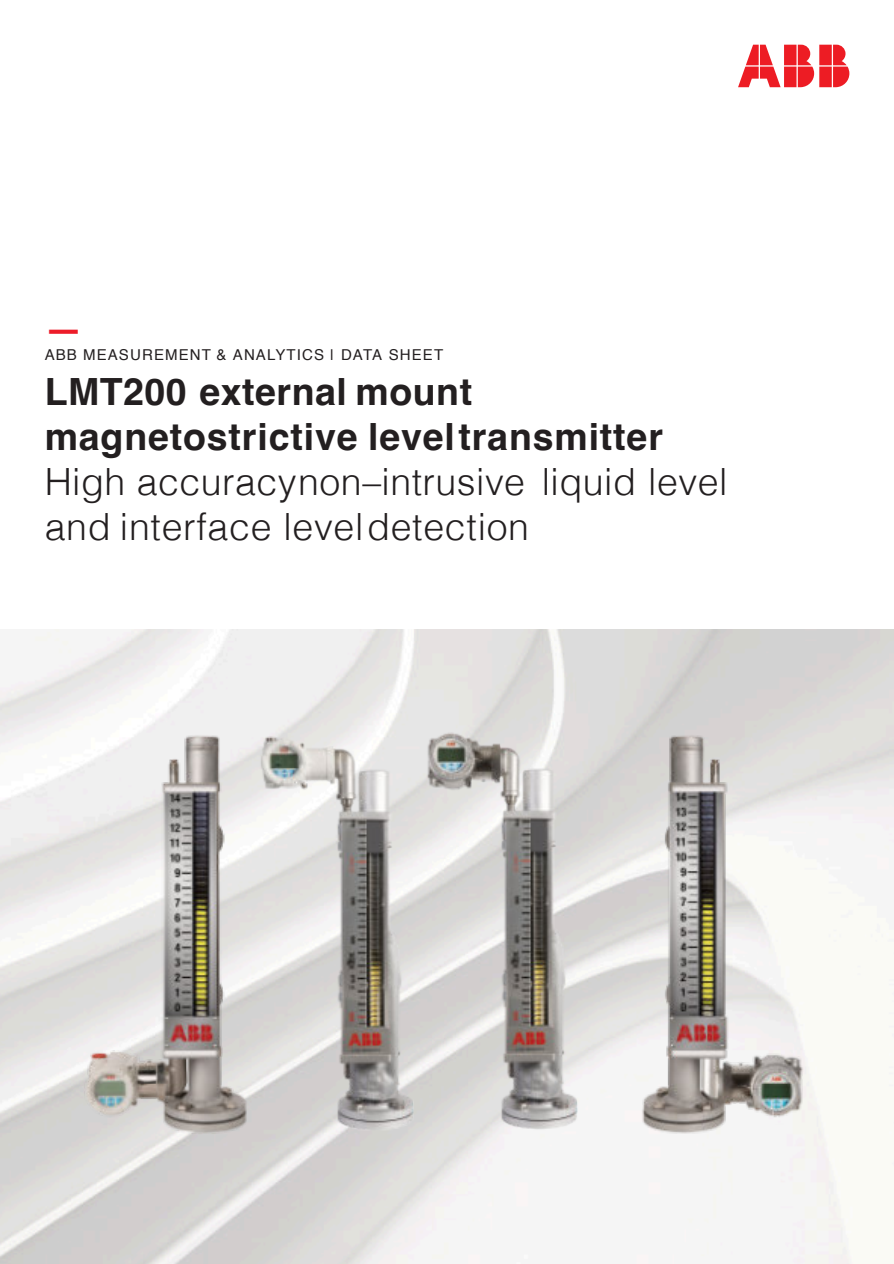
<style>
.page{position:relative;width:894px;height:1264px;background:#fff}
.page>*{position:absolute;margin:0;border:0;box-sizing:border-box;transform-origin:0 0}
.t1{font:300 37.5px/45px "Helvetica";letter-spacing:.015em;color:#231f20}
.t2{font:700 37.5px/45px "Helvetica";letter-spacing:.02em;color:#231f20}
.t3{font:700 37.5px "Helvetica";color:#ed1c29}
.t4{font:15px "Helvetica";letter-spacing:.075em;color:#231f20}
</style>
<div class="page">
<svg style="left:738px;top:45px;width:111px;height:42px"></svg>
<img style="left:84px;top:734px;width:162px;height:399px">
<img style="left:641px;top:734px;width:162px;height:399px">
<img style="left:258px;top:732px;width:183px;height:399px">
<img style="left:422px;top:731px;width:182px;height:399px">
<p class="t3" style="left:45px;top:313px;width:39px">—</p>
<p class="t4" style="left:45px;top:348px;width:400px">ABB MEASUREMENT &amp; ANALYTICS | DATA SHEET</p>
<p class="t2" style="left:45px;top:371px;width:619px">LMT200 external mount magnetostrictive level transmitter</p>
<p class="t1" style="left:45px;top:464px;width:684px">High accuracy non–intrusive liquid level and interface level detection</p>
</div>
